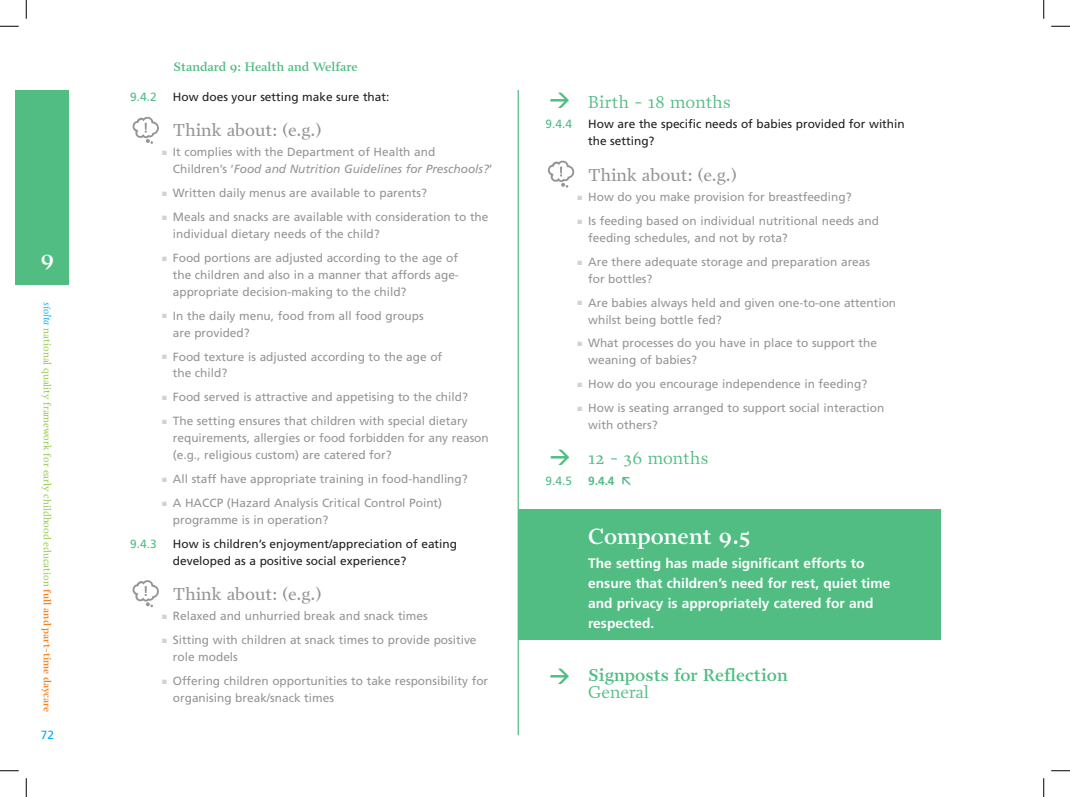
<style>
.page{position:relative;width:1070px;height:797px;background:#fff}
.page>*{position:absolute;margin:0;border:0;box-sizing:border-box;transform-origin:0 0}
.component_heading{font:600 22.5px "Prensa";color:#fff}
.signpost_thin_headin{font:20px "DIN Bold Alternate";color:#51bd83}
.signpost_thin_headin-2{font:17.5px "Prensa";color:#939598}
.signpost_thin_headin-3{font:600 17.5px/17.5px "Prensa";color:#51bd83}
.signpost_thin_headin-4{font:17.5px "Prensa";color:#51bd83}
.component{font:700 13.75px/20px "Frutiger";color:#fff}
.signpost_thin_headin-5{font:600 12.5px "Prensa";color:#51bd83}
.think_body{font:11.88px/16.9px "Frutiger";color:#939598}
.signpost_body{font:11.88px/16.9px "Frutiger";color:#231f20}
.signpost_body-2{font:11.88px "Frutiger";color:#51bd83}
.signpost_body-3{font:700 11.88px "Frutiger";color:#51bd83}
.think_body-2{font:11.88px "Frutiger";color:#00aeef}
.signpost_body-4{font:11.88px "DIN Bold Alternate";color:#51bd83}
.t1{font:10px "Prensa";color:#8bc63e}
.s1{font-style:italic;color:#00aeef}
.s2{font-weight:600;color:#f58220}
.s3{color:#d1d2d4}
.s4{font-style:italic}
.s5{font-weight:400}
</style>
<div class="page">
<div style="left:16px;top:90px;width:53px;height:194px;background:#51bd83"></div>
<hr style="left:517px;top:90px;width:2px;height:645px;background:#51bd83">
<div style="left:518px;top:509px;width:422px;height:130px;background:#51bd83"></div>
<svg style="left:133px;top:117px;width:26px;height:27px"></svg>
<svg style="left:133px;top:580px;width:26px;height:27px"></svg>
<svg style="left:548px;top:161px;width:26px;height:27px"></svg>
<svg style="left:0;top:25px;width:19px;height:2px"></svg>
<svg style="left:1051px;top:25px;width:18px;height:2px"></svg>
<svg style="left:0;top:770px;width:19px;height:1px"></svg>
<svg style="left:1051px;top:770px;width:18px;height:1px"></svg>
<svg style="left:25px;top:0;width:2px;height:19px"></svg>
<svg style="left:25px;top:778px;width:2px;height:19px"></svg>
<svg style="left:1043px;top:0;width:1px;height:19px"></svg>
<svg style="left:1043px;top:778px;width:1px;height:19px"></svg>
<p class="component_heading" style="left:40px;top:245px;width:15px">9</p>
<p class="t1" style="left:53px;top:302px;width:412px;rotate:90deg"><span class="s1">síolta</span> national quality framework for early childhood education <span class="s2">full and part-time daycare</span></p>
<p class="think_body-2" style="left:41px;top:727px;width:15px">72</p>
<p class="signpost_thin_headin-5" style="left:173px;top:59px;width:186px">Standard 9: Health and Welfare</p>
<p class="signpost_body-2" style="left:130px;top:89px;width:28px">9.4.2</p>
<p class="signpost_body" style="left:173px;top:88px;width:218px">How does your setting make sure that:</p>
<p class="signpost_thin_headin-2" style="left:173px;top:119px;width:150px">Think about: (e.g.)</p>
<p class="think_body" style="left:173px;top:143px;width:321px;text-indent:-11px"><span class="s3">■</span> It complies with the Department of Health and<br>Children’s ‘<span class="s4">Food and Nutrition Guidelines for Preschools?</span>’</p>
<p class="think_body" style="left:162px;top:184px;width:266px"><span class="s3">■</span> Written daily menus are available to parents?</p>
<p class="think_body" style="left:173px;top:208px;width:317px;text-indent:-11px"><span class="s3">■</span> Meals and snacks are available with consideration to the individual dietary needs of the child?</p>
<p class="think_body" style="left:173px;top:249px;width:287px;text-align:justify;text-indent:-11px"><span class="s3">■</span> Food portions are adjusted according to the age of the children and also in a manner that affords age&shy;appropriate decision-making to the child?</p>
<p class="think_body" style="left:173px;top:307px;width:252px;text-indent:-11px"><span class="s3">■</span> In the daily menu, food from all food groups are provided?</p>
<p class="think_body" style="left:173px;top:348px;width:271px;text-indent:-11px"><span class="s3">■</span> Food texture is adjusted according to the age of the child?</p>
<p class="think_body" style="left:162px;top:389px;width:307px"><span class="s3">■</span> Food served is attractive and appetising to the child?</p>
<p class="think_body" style="left:173px;top:412px;width:317px;text-indent:-11px"><span class="s3">■</span> The setting ensures that children with special dietary requirements, allergies or food forbidden for any reason (e.g., religious custom) are catered for?</p>
<p class="think_body" style="left:162px;top:470px;width:307px"><span class="s3">■</span> All staff have appropriate training in food-handling?</p>
<p class="think_body" style="left:173px;top:494px;width:271px;text-indent:-11px"><span class="s3">■</span> A HACCP (Hazard Analysis Critical Control Point) programme is in operation?</p>
<p class="signpost_body-2" style="left:130px;top:537px;width:28px">9.4.3</p>
<p class="signpost_body" style="left:173px;top:535px;width:286px">How is children’s enjoyment/appreciation of eating developed as a positive social experience?</p>
<p class="signpost_thin_headin-2" style="left:173px;top:583px;width:150px">Think about: (e.g.)</p>
<p class="think_body" style="left:162px;top:607px;width:267px"><span class="s3">■</span> Relaxed and unhurried break and snack times</p>
<p class="think_body" style="left:173px;top:631px;width:305px;text-indent:-11px"><span class="s3">■</span> Sitting with children at snack times to provide positive role models</p>
<p class="think_body" style="left:173px;top:672px;width:317px;text-indent:-11px"><span class="s3">■</span> Offering children opportunities to take responsibility for organising break/snack times</p>
<p class="signpost_thin_headin" style="left:574px;top:90px;width:22px;rotate:90deg">&gt;</p>
<p class="signpost_thin_headin-4" style="left:588px;top:92px;width:144px">Birth - 18 months</p>
<p class="signpost_body-2" style="left:545px;top:117px;width:28px">9.4.4</p>
<p class="signpost_body" style="left:588px;top:116px;width:318px">How are the specific needs of babies provided for within the setting?</p>
<p class="signpost_thin_headin-2" style="left:588px;top:164px;width:150px">Think about: (e.g.)</p>
<p class="think_body" style="left:577px;top:188px;width:275px"><span class="s3">■</span> How do you make provision for breastfeeding?</p>
<p class="think_body" style="left:588px;top:212px;width:292px;text-indent:-11px"><span class="s3">■</span> Is feeding based on individual nutritional needs and feeding schedules, and not by rota?</p>
<p class="think_body" style="left:588px;top:253px;width:283px;text-indent:-11px"><span class="s3">■</span> Are there adequate storage and preparation areas for bottles?</p>
<p class="think_body" style="left:588px;top:294px;width:309px;text-indent:-11px"><span class="s3">■</span> Are babies always held and given one-to-one attention whilst being bottle fed?</p>
<p class="think_body" style="left:588px;top:335px;width:290px;text-indent:-11px"><span class="s3">■</span> What processes do you have in place to support the weaning of babies?</p>
<p class="think_body" style="left:577px;top:375px;width:291px"><span class="s3">■</span> How do you encourage independence in feeding?</p>
<p class="think_body" style="left:588px;top:399px;width:297px;text-indent:-11px"><span class="s3">■</span> How is seating arranged to support social interaction with others?</p>
<p class="signpost_thin_headin-4" style="left:588px;top:448px;width:122px">12 - 36 months</p>
<p class="signpost_body-2" style="left:545px;top:474px;width:28px">9.4.5</p>
<p class="signpost_body-3" style="left:588px;top:474px;width:28px">9.4.4</p>
<p class="signpost_thin_headin" style="left:575px;top:447px;width:22px;rotate:90deg">&gt;</p>
<p class="signpost_body-4" style="left:632px;top:490px;width:14px;rotate:-180deg">≥</p>
<p class="signpost_thin_headin" style="left:574px;top:665px;width:22px;rotate:90deg">&gt;</p>
<p class="component_heading" style="left:588px;top:523px;width:164px">Component 9.5</p>
<p class="component" style="left:588px;top:553px;width:303px">The setting has made significant efforts to ensure that children’s need for rest, quiet time and privacy is appropriately catered for and respected.</p>
<p class="signpost_thin_headin-3" style="left:588px;top:666px;width:201px">Signposts for Reflection<br><span class="s5">General</span></p>
</div>
